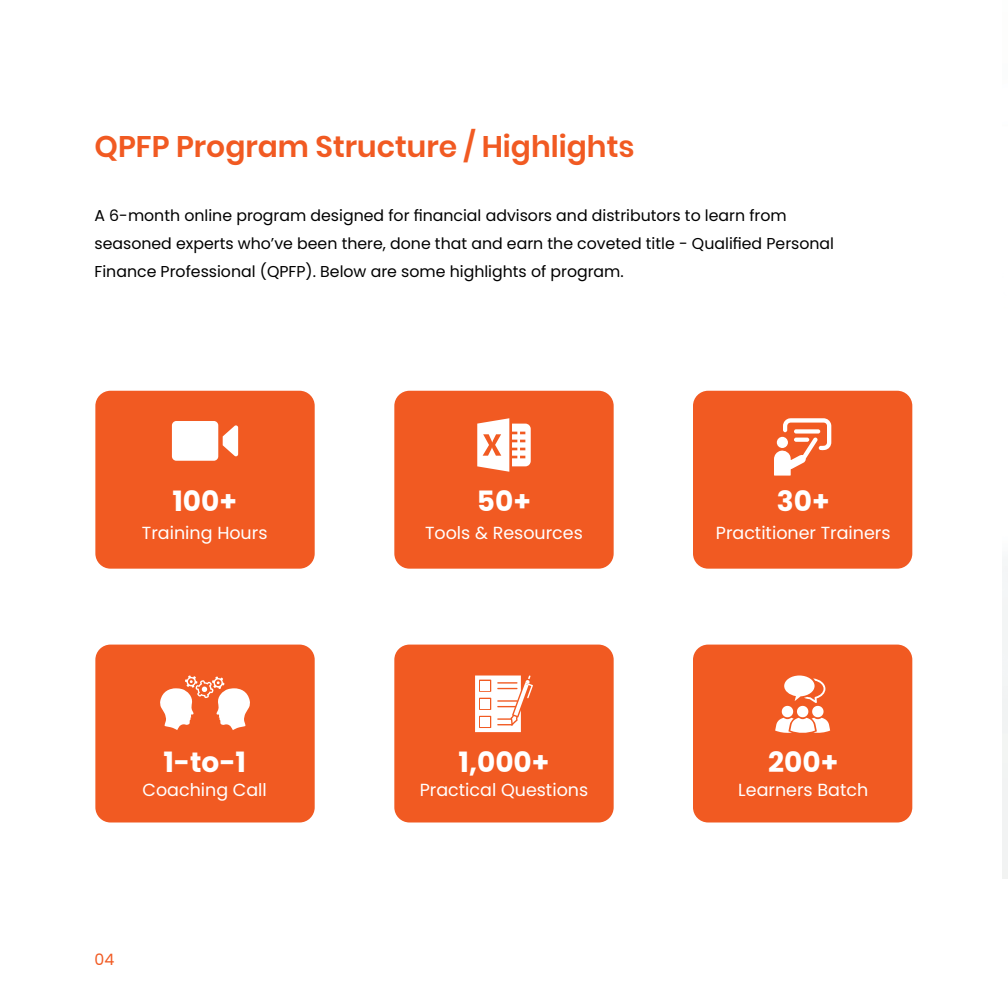
<style>
.page{position:relative;width:1008px;height:1008px;background:#fff}
.page>*{position:absolute;margin:0;border:0;box-sizing:border-box;transform-origin:0 0}
.t1{font:600 29.75px "Poppins";color:#f15a22}
.t2{font:700 28px "Poppins";color:#fff}
.t3{font:17.5px "Poppins";color:#fff}
.t4{font:15.75px/28px "Poppins";color:#000}
.t5{font:15.75px "Poppins";color:#f15a22}
</style>
<div class="page">
<div style="left:95px;top:391px;width:220px;height:178px;background:#f15a22;border-radius:15px"></div>
<svg style="left:172px;top:421px;width:66px;height:40px"></svg>
<div style="left:394px;top:391px;width:220px;height:178px;background:#f15a22;border-radius:15px"></div>
<svg style="left:477px;top:418px;width:54px;height:54px"></svg>
<div style="left:693px;top:645px;width:219px;height:177px;background:#f15a22;border-radius:15px"></div>
<svg style="left:775px;top:676px;width:55px;height:57px"></svg>
<div style="left:95px;top:645px;width:220px;height:177px;background:#f15a22;border-radius:15px"></div>
<svg style="left:160px;top:675px;width:90px;height:55px"></svg>
<div style="left:394px;top:645px;width:220px;height:177px;background:#f15a22;border-radius:15px"></div>
<svg style="left:475px;top:675px;width:58px;height:57px"></svg>
<div style="left:480px;top:717px;width:10px;height:10px;background:#fff"></div>
<div style="left:480px;top:699px;width:10px;height:10px;background:#fff"></div>
<div style="left:480px;top:681px;width:10px;height:9px;background:#fff"></div>
<div style="left:693px;top:391px;width:219px;height:178px;background:#f15a22;border-radius:15px"></div>
<svg style="left:774px;top:418px;width:57px;height:58px"></svg>
<h1 class="t1" style="left:94px;top:130px;width:542px">QPFP Program Structure / Highlights</h1>
<p class="t4" style="left:94px;top:202px;width:741px">A 6-month online program designed for financial advisors and distributors to learn from seasoned experts who’ve been there, done that and earn the coveted title - Qualified Personal<br>Finance Professional (QPFP). Below are some highlights of program.</p>
<h2 class="t2" style="left:172px;top:485px;width:66px">100+</h2>
<h2 class="t2" style="left:477px;top:485px;width:56px">50+</h2>
<p class="t3" style="left:142px;top:523px;width:127px">Training Hours</p>
<p class="t3" style="left:425px;top:523px;width:159px">Tools &amp; Resources</p>
<h2 class="t2" style="left:163px;top:746px;width:84px">1-to-1</h2>
<h2 class="t2" style="left:459px;top:746px;width:92px">1,000+</h2>
<p class="t3" style="left:143px;top:780px;width:126px">Coaching Call</p>
<p class="t3" style="left:420px;top:780px;width:170px">Practical Questions</p>
<p class="t5" style="left:94px;top:950px;width:21px">04</p>
<h2 class="t2" style="left:777px;top:485px;width:54px">30+</h2>
<p class="t3" style="left:716px;top:523px;width:176px">Practitioner Trainers</p>
<h2 class="t2" style="left:768px;top:746px;width:72px">200+</h2>
<p class="t3" style="left:738px;top:780px;width:131px">Learners Batch</p>
</div>
